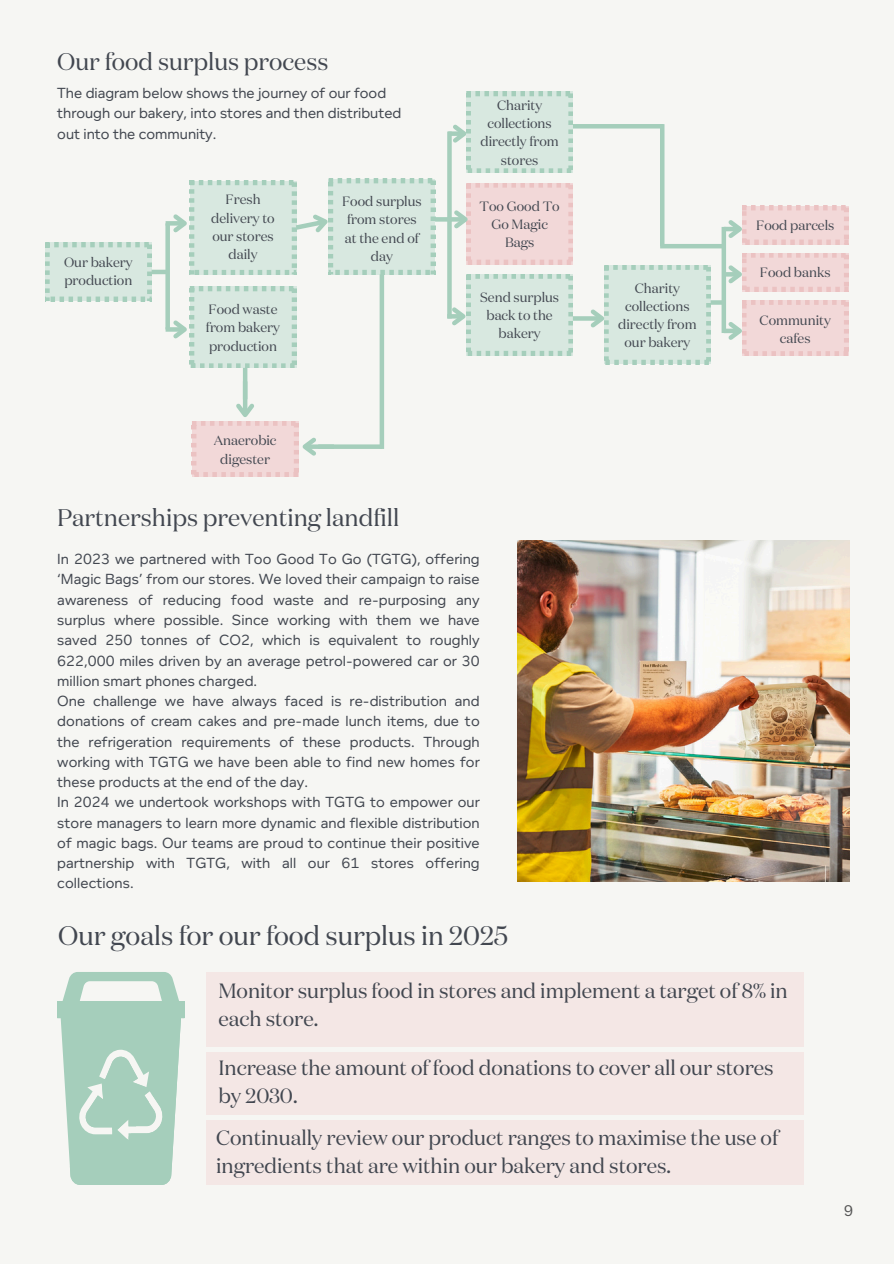
<style>
.page{position:relative;width:894px;height:1264px;background:#fff}
.page>*{position:absolute;margin:0;border:0;box-sizing:border-box;transform-origin:0 0}
.t1{font:26.7px "Domaine Display";color:#424750}
.t2{font:24px "Domaine Display";color:#424750}
.t3{font:20.7px/28.2px "Domaine Display";color:#424750}
.t4{font:15px/20.2px "Foundry Context";letter-spacing:.005em;color:#424750}
.t5{font:15px "Canva Sans";color:#545454}
.t6{font:13.5px/18.1px "Domaine Display";color:#424750;text-align:center}
</style>
<div class="page">
<div style="left:0;top:0;width:893px;height:1263px;background:#f6f6f3"></div>
<svg style="left:45px;top:243px;width:106px;height:58px;background:#d2e5db"></svg>
<div style="left:165px;top:221px;width:19px;height:5px;background:#a5cebb"></div>
<hr style="left:152px;top:270px;width:16px;height:4px;background:#a5cebb">
<div style="left:165px;top:327px;width:19px;height:5px;background:#a5cebb"></div>
<svg style="left:169px;top:287px;width:127px;height:81px;background:#d7e7df"></svg>
<svg style="left:447px;top:131px;width:4px;height:183px"></svg>
<div style="left:165px;top:223px;width:5px;height:106px;background:#a5cebb"></div>
<div style="left:435px;top:217px;width:16px;height:5px;background:#a5cebb"></div>
<svg style="left:170px;top:179px;width:265px;height:95px"></svg>
<hr style="left:447px;top:314px;width:16px;height:4px;background:#a5cebb">
<svg style="left:448px;top:274px;width:124px;height:81px;background:#d5e6dd"></svg>
<svg style="left:450px;top:183px;width:122px;height:81px;background:#efd8d7"></svg>
<div style="left:572px;top:316px;width:29px;height:5px;background:#a5cebb"></div>
<svg style="left:586px;top:265px;width:124px;height:99px;background:#d7e7df"></svg>
<svg style="left:721px;top:227px;width:4px;height:106px"></svg>
<hr style="left:723px;top:227px;width:16px;height:4px;background:#a5cebb">
<svg style="left:724px;top:206px;width:124px;height:38px;background:#eed7d6"></svg>
<div style="left:723px;top:328px;width:16px;height:5px;background:#a5cebb"></div>
<svg style="left:724px;top:300px;width:124px;height:55px;background:#efd8d7"></svg>
<hr style="left:723px;top:272px;width:16px;height:4px;background:#a5cebb">
<svg style="left:724px;top:253px;width:124px;height:38px;background:#edd7d6"></svg>
<div style="left:710px;top:300px;width:13px;height:5px;background:#a5cebb"></div>
<hr style="left:660px;top:244px;width:63px;height:4px;background:#a5cebb">
<hr style="left:570px;top:124px;width:93px;height:4px;background:#a5cebb">
<svg style="left:449px;top:92px;width:123px;height:81px;background:#d5e6de"></svg>
<div style="left:659px;top:124px;width:5px;height:122px;background:#a5cebb"></div>
<hr style="left:243px;top:368px;width:4px;height:31px;background:#a5cebb">
<div style="left:379px;top:274px;width:5px;height:175px;background:#a5cebb"></div>
<div style="left:318px;top:444px;width:64px;height:5px;background:#a5cebb"></div>
<svg style="left:192px;top:399px;width:128px;height:77px"></svg>
<img style="left:518px;top:540px;width:330px;height:341px">
<div style="left:207px;top:971px;width:597px;height:75px;background:#f4e7e5"></div>
<div style="left:207px;top:1120px;width:597px;height:64px;background:#f4e7e5"></div>
<div style="left:206px;top:1052px;width:598px;height:62px;background:#f4e7e5"></div>
<svg style="left:57px;top:972px;width:127px;height:212px"></svg>
<h4 class="t2" style="left:57px;top:45px;width:272px">Our food surplus process</h4>
<p class="t4" style="left:57px;top:84px;width:345px">The diagram below shows the journey of our food through our bakery, into stores and then distributed out into the community.</p>
<p class="t6" style="left:64px;top:253px;width:70px;text-align:left">Our bakery production</p>
<p class="t6" style="left:211px;top:190px;width:65px">Fresh delivery to our stores daily</p>
<p class="t6" style="left:342px;top:192px;width:81px">Food surplus from stores at the end of day</p>
<p class="t6" style="left:206px;top:300px;width:76px;text-align:left">Food waste from bakery production</p>
<p class="t6" style="left:480px;top:96px;width:80px">Charity collections directly from stores</p>
<p class="t6" style="left:479px;top:196px;width:82px">Too Good To<br>Go Magic<br>Bags</p>
<p class="t6" style="left:480px;top:287px;width:80px">Send surplus back to the bakery</p>
<p class="t6" style="left:618px;top:278px;width:80px">Charity collections directly from our bakery</p>
<p class="t6" style="left:755px;top:216px;width:80px">Food parcels</p>
<p class="t6" style="left:759px;top:263px;width:72px">Food banks</p>
<p class="t6" style="left:759px;top:310px;width:73px">Community cafes</p>
<p class="t6" style="left:214px;top:431px;width:64px">Anaerobic digester</p>
<p class="t2" style="left:57px;top:501px;width:343px">Partnerships preventing landfill</p>
<p class="t4" style="left:57px;top:549px;width:424px">In 2023 we partnered with Too Good To Go (TGTG), offering ‘Magic Bags’ from our stores. We loved their campaign to raise awareness of reducing food waste and re-purposing any surplus where possible. Since working with them we have saved 250 tonnes of CO2, which is equivalent to roughly 622,000 miles driven by an average petrol-powered car or 30 million smart phones charged.<br>One challenge we have always faced is re-distribution and donations of cream cakes and pre-made lunch items, due to the refrigeration requirements of these products. Through working with TGTG we have been able to find new homes for these products at the end of the day.<br>In 2024 we undertook workshops with TGTG to empower our store managers to learn more dynamic and flexible distribution of magic bags. Our teams are proud to continue their positive partnership with TGTG, with all our 61 stores offering collections.</p>
<p class="t1" style="left:58px;top:917px;width:451px">Our goals for our food surplus in 2025</p>
<p class="t3" style="left:218px;top:976px;width:570px">Monitor surplus food in stores and implement a target of 8% in each store.</p>
<p class="t3" style="left:218px;top:1052px;width:556px">Increase the amount of food donations to cover all our stores by 2030.</p>
<p class="t3" style="left:216px;top:1123px;width:563px">Continually review our product ranges to maximise the use of ingredients that are within our bakery and stores.</p>
<h2 class="t5" style="left:843px;top:1199px;width:11px">9</h2>
</div>
